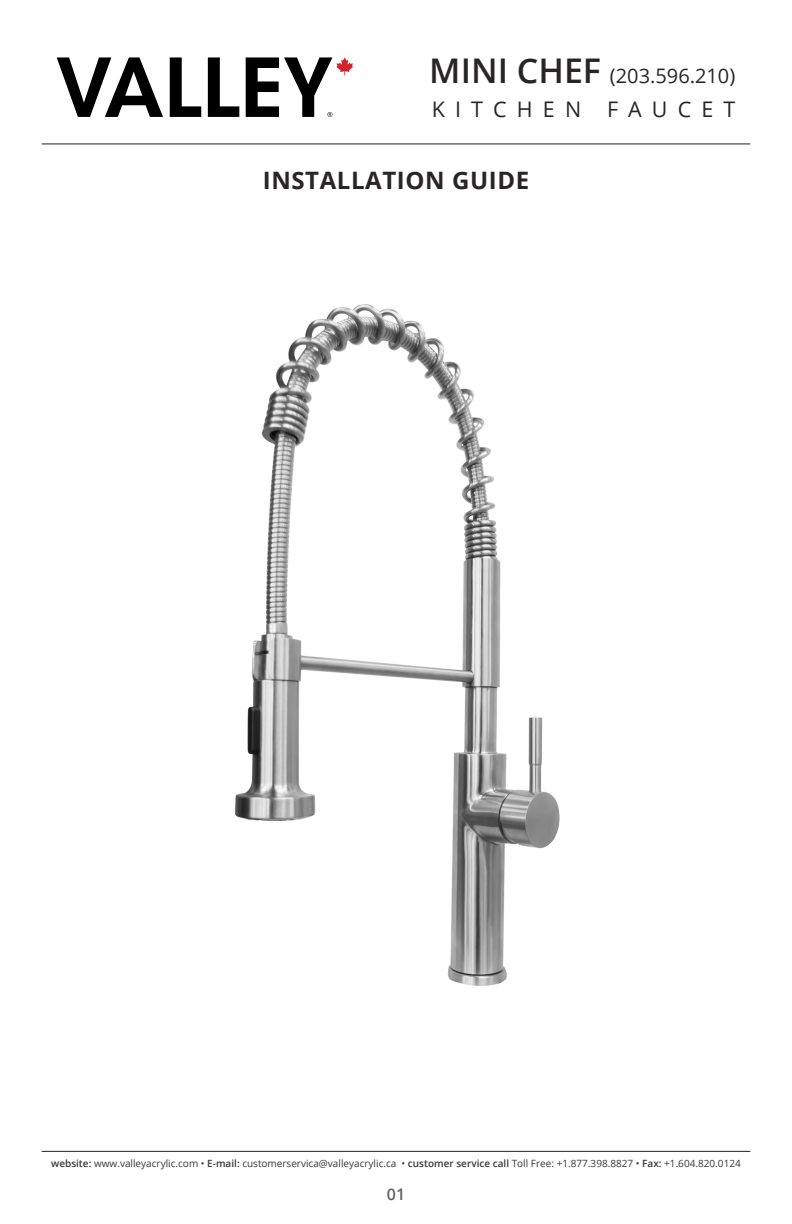
<style>
.page{position:relative;width:792px;height:1224px;background:#fff}
.page>*{position:absolute;margin:0;border:0;box-sizing:border-box;transform-origin:0 0}
.t1{font:700 24px "Open Sans";letter-spacing:.025em;color:#282526}
.t2{font:21.4px "Open Sans";letter-spacing:.47em;color:#282526}
.t3{font:20px "Open Sans";color:#282526}
.t4{font:600 16px "Open Sans";color:#636366}
.t5{font:10px "Open Sans";color:#383839}
.s1{font-weight:600;font-size:34px}
.s2{font-weight:600}
</style>
<div class="page">
<svg style="left:57px;top:57px;width:106px;height:60px"></svg>
<svg style="left:170px;top:57px;width:31px;height:60px"></svg>
<svg style="left:208px;top:57px;width:31px;height:60px"></svg>
<svg style="left:246px;top:57px;width:107px;height:60px"></svg>
<hr style="left:42px;top:143px;width:708px;height:1px;background:#231f20">
<hr style="left:42px;top:1151px;width:708px;height:1px;background:#231f20">
<img style="left:235px;top:304px;width:325px;height:682px">
<h3 class="t3" style="left:429px;top:62px;width:308px"><span class="s1">MINI CHEF</span> (203.596.210)</h3>
<h2 class="t2" style="left:432px;top:95px;width:305px">KITCHEN FAUCET</h2>
<p class="t1" style="left:263px;top:164px;width:268px">INSTALLATION GUIDE</p>
<p class="t5" style="left:51px;top:1157px;width:691px"><span class="s2">website:</span> www.valleyacrylic.com • <span class="s2">E-mail:</span> customerservica@valleyacrylic.ca • <span class="s2">customer service call</span> Toll Free: +1.877.398.8827 • <span class="s2">Fax:</span> +1.604.820.0124</p>
<p class="t4" style="left:387px;top:1183px;width:20px">01</p>
</div>
